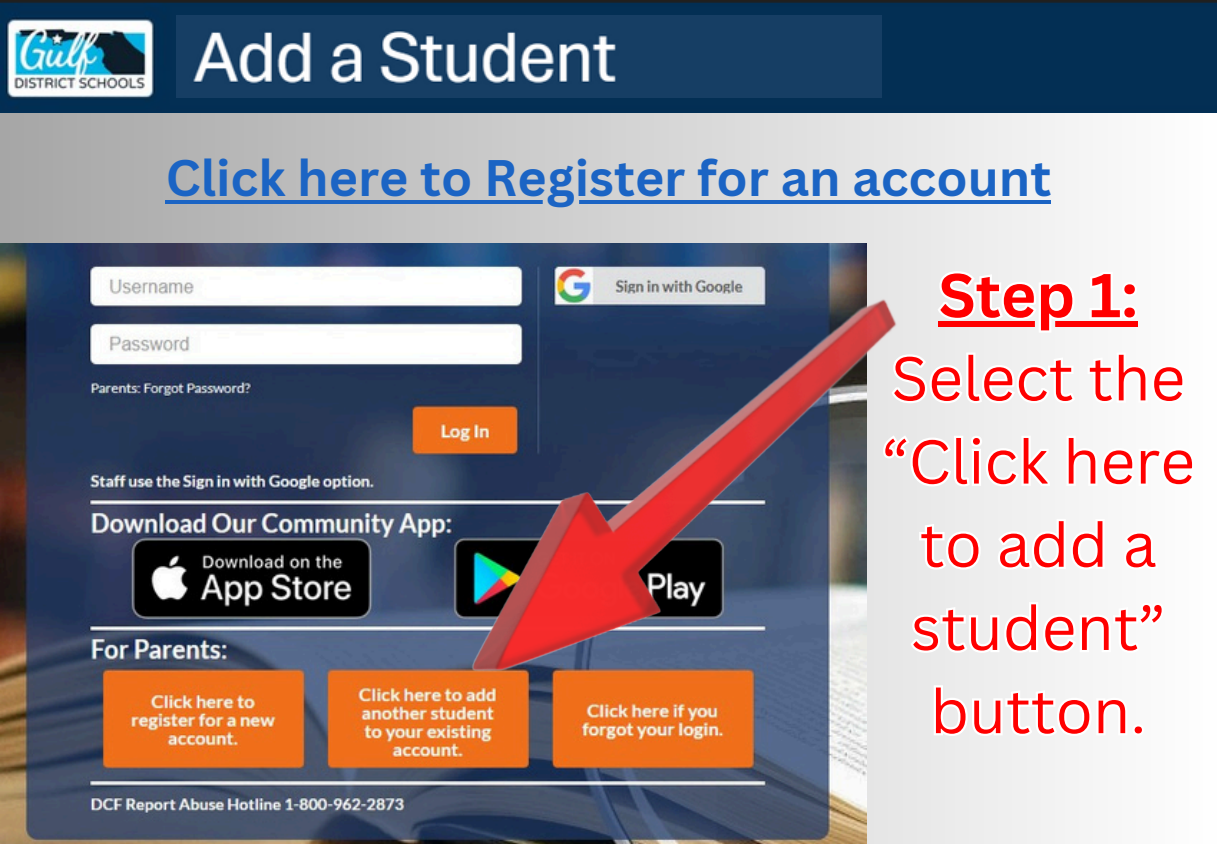
<style>
.page{position:relative;width:1217px;height:844px;background:#fff}
.page>*{position:absolute;margin:0;border:0;box-sizing:border-box;transform-origin:0 0}
.t1{font:60.5px/83.2px "Canva Sans";color:#f00;text-align:center}
.t2{font:700 60.5px "Canva Sans";color:#f00}
.t3{font:700 50px "Canva Sans";color:#1b64c4}
</style>
<div class="page">
<div style="left:0;top:0;width:1217px;height:844px;background:linear-gradient(to right,#a6a6a6,#fefefe)"></div>
<img style="left:0;top:243px;width:866px;height:600px">
<img style="left:344px;top:219px;width:727px;height:495px">
<img style="left:0;top:0;width:1217px;height:113px">
<img style="left:176px;top:15px;width:705px;height:83px">
<svg style="left:935px;top:268px;width:206px;height:67px"></svg>
<svg style="left:889px;top:350px;width:299px;height:56px"></svg>
<svg style="left:879px;top:432px;width:318px;height:58px"></svg>
<svg style="left:917px;top:516px;width:243px;height:57px"></svg>
<svg style="left:908px;top:599px;width:260px;height:57px"></svg>
<svg style="left:931px;top:683px;width:217px;height:56px"></svg>
<div style="left:939px;top:321px;width:199px;height:5px;background:#f00"></div>
<hr style="left:166px;top:200px;width:885px;height:4px;background:#1b64c4">
<h1 class="t3" style="left:166px;top:143px;width:887px">Click here to Register for an account</h1>
<p class="t2" style="left:939px;top:252px;width:201px">Step 1:</p>
<p class="t1" style="left:881px;top:335px;width:315px">Select the “Click here to add a student” button.</p>
</div>
